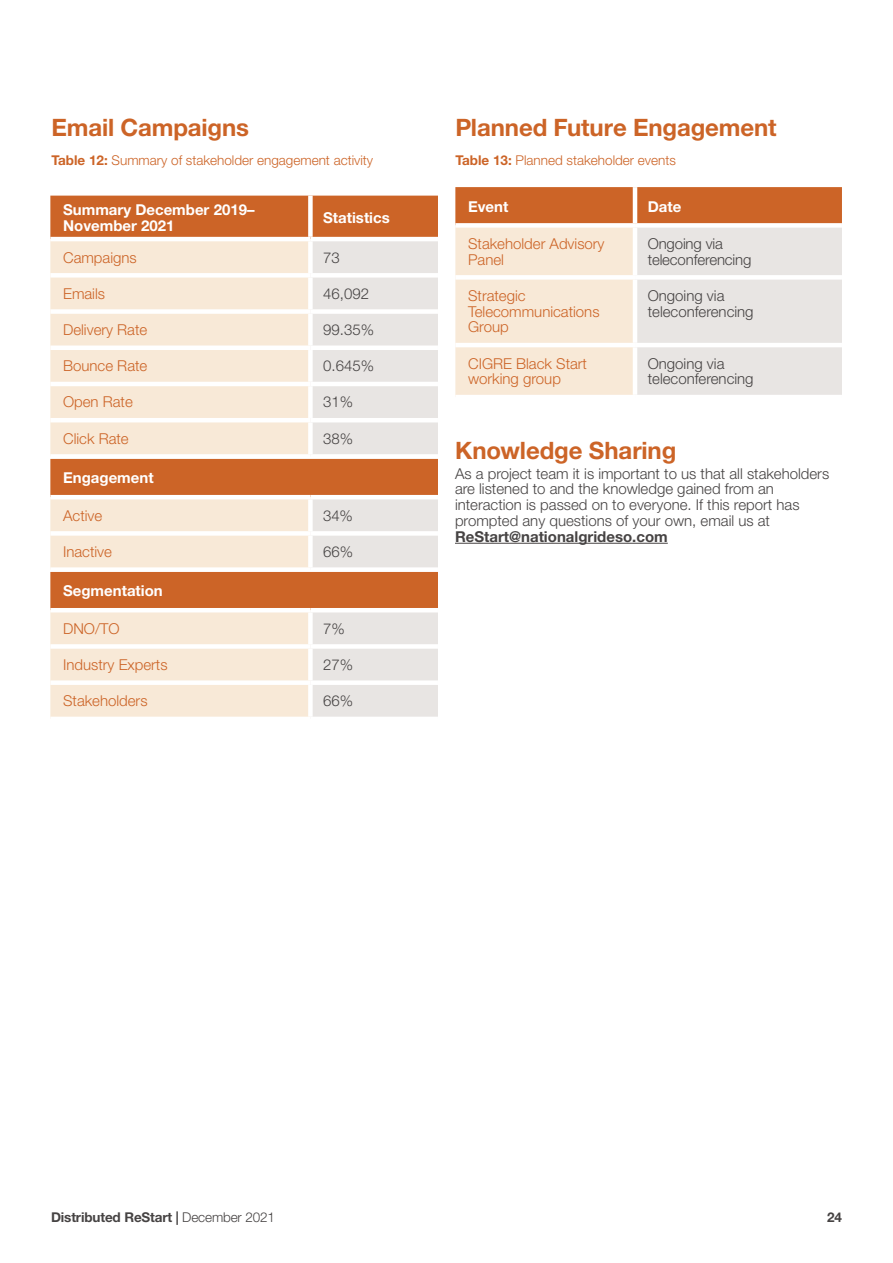
<style>
.page{position:relative;width:893px;height:1263px;background:#fff}
.page>*{position:absolute;margin:0;border:0;box-sizing:border-box;transform-origin:0 0}
.t1{font:700 24px "Helvetica Neue LT Std";letter-spacing:-.005em;color:#cc6427}
.t2{font:300 15px/15.8px "Helvetica Neue LT Std";color:#464343}
.t3{font:300 15px/15.8px "Helvetica Neue LT Std";color:#cc6427}
.t4{font:700 15px/15.8px "Helvetica Neue LT Std";color:#fff}
.t5{font:700 15px "Helvetica Neue LT Std";color:#464343}
.t6{font:300 13.5px "Helvetica Neue LT Std";color:#cc6427}
.t7{font:700 13.5px "Helvetica Neue LT Std";letter-spacing:-.01em;color:#464343}
.s1{font-weight:700}
.s2{font-weight:300}
</style>
<div class="page">
<svg style="left:50px;top:196px;width:388px;height:521px;background:#ebccb6"></svg>
<hr style="left:50px;top:608px;width:260px;height:4px;background:#fff">
<hr style="left:310px;top:608px;width:128px;height:4px;background:#fff">
<div style="left:308px;top:612px;width:5px;height:32px;background:#fff"></div>
<div style="left:50px;top:644px;width:260px;height:5px;background:#fff"></div>
<div style="left:310px;top:644px;width:128px;height:5px;background:#fff"></div>
<div style="left:308px;top:649px;width:5px;height:31px;background:#fff"></div>
<div style="left:50px;top:680px;width:260px;height:5px;background:#fff"></div>
<div style="left:310px;top:680px;width:128px;height:5px;background:#fff"></div>
<div style="left:308px;top:685px;width:5px;height:32px;background:#fff"></div>
<hr style="left:455px;top:543px;width:213px;height:1px;background:#464343">
<svg style="left:455px;top:187px;width:387px;height:208px;background:#e8cebb"></svg>
<hr style="left:633px;top:187px;width:4px;height:36px;background:#fff">
<div style="left:455px;top:223px;width:180px;height:5px;background:#fff"></div>
<div style="left:635px;top:223px;width:207px;height:5px;background:#fff"></div>
<hr style="left:633px;top:228px;width:4px;height:47px;background:#fff">
<div style="left:455px;top:275px;width:180px;height:5px;background:#fff"></div>
<div style="left:635px;top:275px;width:207px;height:5px;background:#fff"></div>
<hr style="left:633px;top:280px;width:4px;height:63px;background:#fff">
<hr style="left:455px;top:343px;width:180px;height:4px;background:#fff">
<hr style="left:635px;top:343px;width:207px;height:4px;background:#fff">
<hr style="left:633px;top:347px;width:4px;height:48px;background:#fff">
<h1 class="t1" style="left:51px;top:113px;width:199px">Email Campaigns</h1>
<p class="t6" style="left:51px;top:152px;width:323px"><span class="s1">Table 12:</span> Summary of stakeholder engagement activity</p>
<p class="t4" style="left:63px;top:201px;width:193px">Summary December 2019–<br>November 2021</p>
<p class="t4" style="left:323px;top:209px;width:68px">Statistics</p>
<p class="t3" style="left:63px;top:249px;width:75px">Campaigns</p>
<p class="t2" style="left:323px;top:249px;width:18px">73</p>
<p class="t3" style="left:63px;top:285px;width:43px">Emails</p>
<p class="t2" style="left:323px;top:285px;width:47px">46,092</p>
<p class="t3" style="left:63px;top:321px;width:86px">Delivery Rate</p>
<p class="t2" style="left:323px;top:321px;width:52px">99.35%</p>
<p class="t3" style="left:63px;top:358px;width:86px">Bounce Rate</p>
<p class="t2" style="left:323px;top:358px;width:52px">0.645%</p>
<p class="t3" style="left:63px;top:394px;width:71px">Open Rate</p>
<p class="t2" style="left:323px;top:394px;width:32px">31%</p>
<p class="t3" style="left:63px;top:430px;width:67px">Click Rate</p>
<p class="t2" style="left:323px;top:430px;width:32px">38%</p>
<p class="t4" style="left:63px;top:470px;width:92px">Engagement</p>
<p class="t3" style="left:63px;top:507px;width:41px">Active</p>
<p class="t2" style="left:323px;top:507px;width:31px">34%</p>
<p class="t3" style="left:63px;top:543px;width:50px">Inactive</p>
<p class="t2" style="left:323px;top:543px;width:32px">66%</p>
<p class="t4" style="left:63px;top:583px;width:101px">Segmentation</p>
<p class="t3" style="left:63px;top:620px;width:58px">DNO/TO</p>
<p class="t2" style="left:323px;top:620px;width:23px">7%</p>
<p class="t3" style="left:63px;top:656px;width:106px">Industry Experts</p>
<p class="t2" style="left:323px;top:656px;width:32px">27%</p>
<p class="t3" style="left:63px;top:693px;width:86px">Stakeholders</p>
<p class="t2" style="left:323px;top:693px;width:32px">66%</p>
<h1 class="t1" style="left:455px;top:113px;width:323px">Planned Future Engagement</h1>
<p class="t6" style="left:455px;top:152px;width:222px"><span class="s1">Table 13:</span> Planned stakeholder events</p>
<p class="t4" style="left:468px;top:198px;width:42px">Event</p>
<p class="t4" style="left:648px;top:198px;width:35px">Date</p>
<p class="t3" style="left:468px;top:235px;width:138px">Stakeholder Advisory<br>Panel</p>
<p class="t2" style="left:648px;top:235px;width:105px">Ongoing via teleconferencing</p>
<p class="t3" style="left:468px;top:287px;width:133px">Strategic<br>Telecommunications<br>Group</p>
<p class="t2" style="left:648px;top:287px;width:107px">Ongoing via teleconferencing</p>
<p class="t3" style="left:468px;top:355px;width:120px">CIGRE Black Start working group</p>
<p class="t2" style="left:648px;top:355px;width:107px">Ongoing via teleconferencing</p>
<h1 class="t1" style="left:455px;top:436px;width:223px">Knowledge Sharing</h1>
<p class="t2" style="left:455px;top:465px;width:376px">As a project team it is important to us that all stakeholders are listened to and the knowledge gained from an interaction is passed on to everyone. If this report has prompted any questions of your own, email us at</p>
<p class="t5" style="left:455px;top:527px;width:214px">ReStart@nationalgrideso.com</p>
<p class="t7" style="left:51px;top:1208px;width:225px">Distributed ReStart | <span class="s2">December 2021</span></p>
<p class="t7" style="left:827px;top:1208px;width:16px">24</p>
</div>
